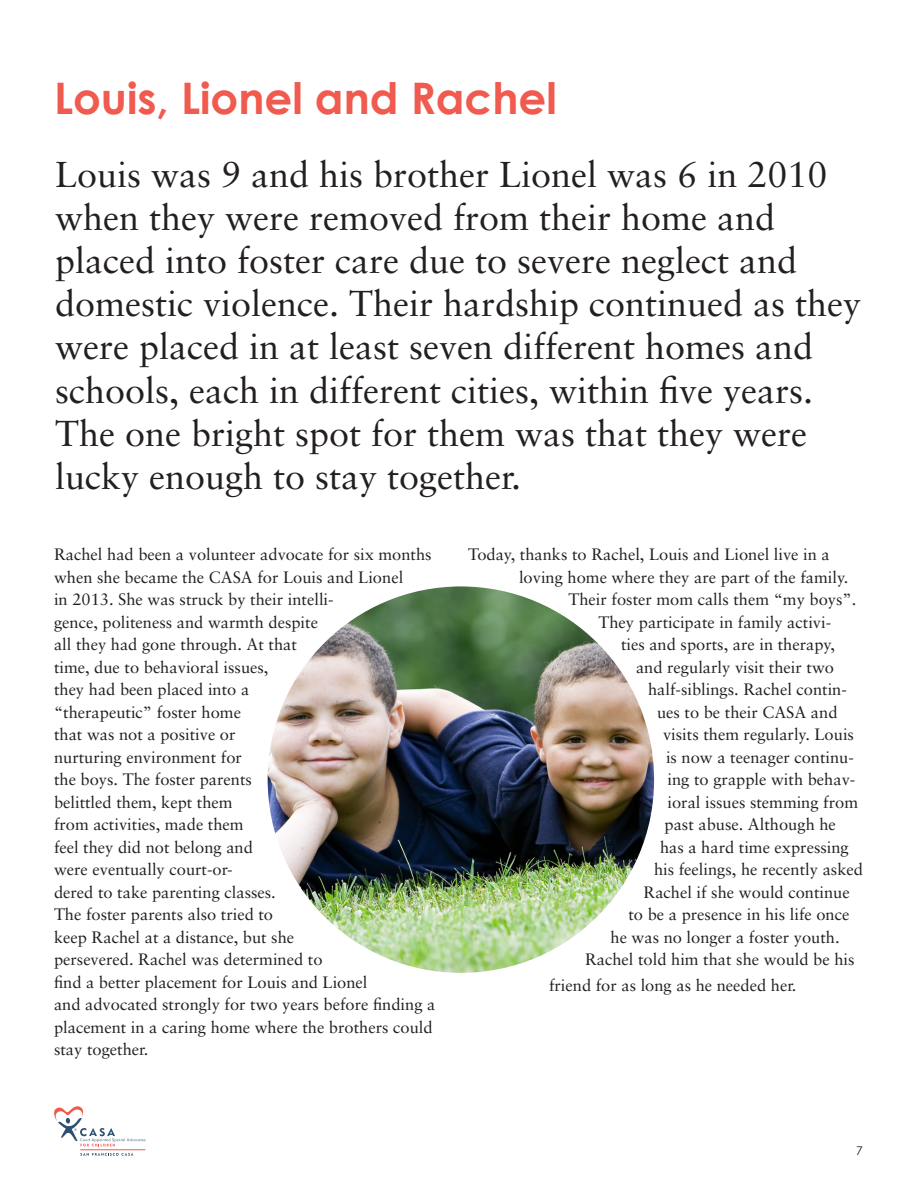
<style>
.page{position:relative;width:918px;height:1188px;background:#fff}
.page>*{position:absolute;margin:0;border:0;box-sizing:border-box;transform-origin:0 0}
.t1{font:700 43.5px "Century Gothic";color:#f05a4f}
.t2{font:36px/43.2px "Sabon";color:#231f20}
.t3{font:16.5px/22.5px "Sabon";color:#231f20}
.t4{font:12px "Century Gothic";color:#231f20}
</style>
<div class="page">
<hr style="left:80px;top:1150px;width:65px;height:1px;background:#f05a4f">
<svg style="left:54px;top:1106px;width:91px;height:40px"></svg>
<svg style="left:80px;top:1153px;width:53px;height:3px"></svg>
<img style="left:268px;top:586px;width:386px;height:387px;border-radius:193px">
<p class="t1" style="left:54px;top:70px;width:504px">Louis, Lionel and Rachel</p>
<p class="t2" style="left:55px;top:152px;width:808px">Louis was 9 and his brother Lionel was 6 in 2010 when they were removed from their home and placed into foster care due to severe neglect and domestic violence. Their hardship continued as they were placed in at least seven different homes and schools, each in different cities, within five years.<br>The one bright spot for them was that they were lucky enough to stay together.</p>
<p class="t3" style="left:54px;top:543px;width:383px">Rachel had been a volunteer advocate for six months when she became the CASA for Louis and Lionel<br>in 2013. She was struck by their intelli-<br>gence, politeness and warmth despite<br>all they had gone through. At that<br>time, due to behavioral issues,<br>they had been placed into a<br>“therapeutic” foster home<br>that was not a positive or<br>nurturing environment for<br>the boys. The foster parents<br>belittled them, kept them<br>from activities, made them<br>feel they did not belong and<br>were eventually court-or-<br>dered to take parenting classes.<br>The foster parents also tried to<br>keep Rachel at a distance, but she<br>persevered. Rachel was determined to<br>find a better placement for Louis and Lionel<br>and advocated strongly for two years before finding a placement in a caring home where the brothers could stay together.</p>
<p class="t3" style="left:468px;top:543px;width:363px">Today, thanks to Rachel, Louis and Lionel live in a</p>
<p class="t3" style="left:519px;top:566px;width:331px">loving home where they are part of the family.</p>
<p class="t3" style="left:568px;top:588px;width:289px">Their foster mom calls them “my boys”.</p>
<p class="t3" style="left:598px;top:611px;width:234px">They participate in family activi-</p>
<p class="t3" style="left:621px;top:633px;width:215px">ties and sports, are in therapy,</p>
<p class="t3" style="left:636px;top:656px;width:200px">and regularly visit their two</p>
<p class="t3" style="left:648px;top:678px;width:200px">half-siblings. Rachel contin-</p>
<p class="t3" style="left:657px;top:701px;width:182px">ues to be their CASA and</p>
<p class="t3" style="left:663px;top:723px;width:193px">visits them regularly. Louis</p>
<p class="t3" style="left:666px;top:746px;width:189px">is now a teenager continu-</p>
<p class="t3" style="left:668px;top:768px;width:189px">ing to grapple with behav-</p>
<p class="t3" style="left:668px;top:791px;width:192px">ioral issues stemming from</p>
<p class="t3" style="left:664px;top:813px;width:173px">past abuse. Although he</p>
<p class="t3" style="left:660px;top:836px;width:190px">has a hard time expressing</p>
<p class="t3" style="left:654px;top:858px;width:211px">his feelings, he recently asked</p>
<p class="t3" style="left:644px;top:881px;width:208px">Rachel if she would continue</p>
<p class="t3" style="left:628px;top:903px;width:222px">to be a presence in his life once</p>
<p class="t3" style="left:610px;top:926px;width:231px">he was no longer a foster youth.</p>
<p class="t3" style="left:585px;top:948px;width:271px">Rachel told him that she would be his</p>
<p class="t3" style="left:549px;top:974px;width:249px">friend for as long as he needed her.</p>
<p class="t4" style="left:856px;top:1143px;width:8px">7</p>
</div>
